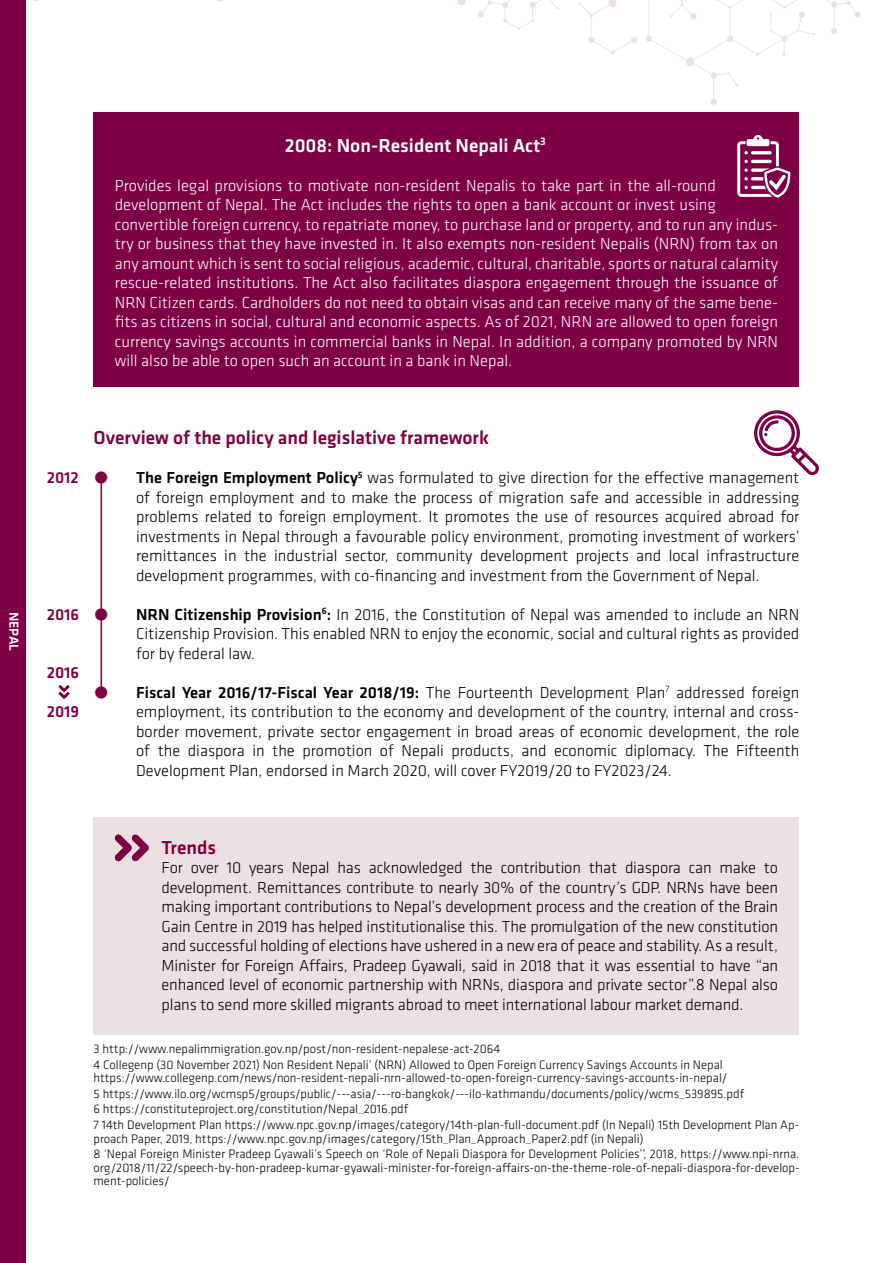
<style>
.page{position:relative;width:893px;height:1263px;background:#fff}
.page>*{position:absolute;margin:0;border:0;box-sizing:border-box;transform-origin:0 0}
.t1{font:500 19.5px "Klavika";color:#7e0044}
.t2{font:500 19.5px "Klavika";color:#fff}
.t3{font:300 16.5px/19.5px "Klavika";color:#000;text-align:justify}
.t4{font:300 16.5px/19.5px "Klavika";color:#fff}
.t5{font:500 16.5px "Klavika";color:#7e0044}
.t6{font:500 13.5px "Klavika";color:#fff}
.t7{font:300 12.75px/15.6px "Klavika";color:#000}
.s1{font-weight:700;font-size:45px;color:#7e0044}
.s2{font-weight:500}
</style>
<div class="page">
<div style="left:0;top:0;width:26px;height:1263px;background:#7e0044"></div>
<svg style="left:578px;top:0;width:59px;height:55px"></svg>
<svg style="left:457px;top:0;width:102px;height:30px"></svg>
<svg style="left:646px;top:0;width:215px;height:105px"></svg>
<hr style="left:892px;top:639px;width:1px;height:488px;background:#ede0e3">
<div style="left:94px;top:112px;width:705px;height:275px;background:#7e0044"></div>
<svg style="left:737px;top:135px;width:53px;height:63px"></svg>
<div style="left:94px;top:818px;width:705px;height:62px;background:#ede0e3"></div>
<div style="left:94px;top:839px;width:705px;height:196px;background:#ede0e3"></div>
<svg style="left:754px;top:410px;width:65px;height:65px"></svg>
<hr style="left:101px;top:472px;width:1px;height:219px;background:#7e0044">
<svg style="left:59px;top:685px;width:11px;height:14px"></svg>
<svg style="left:114px;top:834px;width:35px;height:27px"></svg>
<p class="t6" style="left:23px;top:612px;width:41px;rotate:90deg">NEPAL</p>
<p class="t2" style="left:285px;top:132px;width:262px">2008: Non-Resident Nepali Act<sup>3</sup></p>
<p class="t4" style="left:115px;top:175px;width:665px">Provides legal provisions to motivate non-resident Nepalis to take part in the all-round development of Nepal. The Act includes the rights to open a bank account or invest using convertible foreign currency, to repatriate money, to purchase land or property, and to run any indus&shy;try or business that they have invested in. It also exempts non-resident Nepalis (NRN) from tax on any amount which is sent to social religious, academic, cultural, charitable, sports or natural calamity rescue-related institutions. The Act also facilitates diaspora engagement through the issuance of NRN Citizen cards. Cardholders do not need to obtain visas and can receive many of the same bene&shy;fits as citizens in social, cultural and economic aspects. As of 2021, NRN are allowed to open foreign currency savings accounts in commercial banks in Nepal. In addition, a company promoted by NRN will also be able to open such an account in a bank in Nepal.</p>
<p class="t5" style="left:47px;top:466px;width:34px">2012</p>
<p class="t5" style="left:47px;top:603px;width:34px">2016</p>
<p class="t5" style="left:47px;top:661px;width:34px">2016</p>
<p class="t5" style="left:47px;top:700px;width:34px">2019</p>
<p class="t1" style="left:94px;top:424px;width:413px">Overview of the policy and legislative framework <sup>34</sup></p>
<p class="t3" style="left:136px;top:468px;width:665px;text-indent:-43px"><span class="s1">•</span> <span class="s2">The Foreign Employment Policy</span><sup>5</sup> was formulated to give direction for the effective management of foreign employment and to make the process of migration safe and accessible in addressing problems related to foreign employment. It promotes the use of resources acquired abroad for investments in Nepal through a favourable policy environment, promoting investment of workers’ remittances in the industrial sector, community development projects and local infrastructure development programmes, with co-financing and investment from the Government of Nepal.</p>
<p class="t3" style="left:136px;top:604px;width:665px;text-indent:-43px"><span class="s1">•</span> <span class="s2">NRN Citizenship Provision</span><sup>6</sup><span class="s2">:</span> In 2016, the Constitution of Nepal was amended to include an NRN Citizenship Provision. This enabled NRN to enjoy the economic, social and cultural rights as provided for by federal law.</p>
<p class="t3" style="left:136px;top:682px;width:665px;text-indent:-43px"><span class="s1">•</span> <span class="s2">Fiscal Year 2016/17-Fiscal Year 2018/19:</span> The Fourteenth Development Plan<sup>7</sup> addressed foreign employment, its contribution to the economy and development of the country, internal and cross&shy;border movement, private sector engagement in broad areas of economic development, the role of the diaspora in the promotion of Nepali products, and economic diplomacy. The Fifteenth Development Plan, endorsed in March 2020, will cover FY2019/20 to FY2023/24.</p>
<p class="t1" style="left:162px;top:834px;width:56px">Trends</p>
<p class="t3" style="left:162px;top:858px;width:618px">For over 10 years Nepal has acknowledged the contribution that diaspora can make to development. Remittances contribute to nearly 30% of the country’s GDP. NRNs have been making important contributions to Nepal’s development process and the creation of the Brain Gain Centre in 2019 has helped institutionalise this. The promulgation of the new constitution and successful holding of elections have ushered in a new era of peace and stability. As a result, Minister for Foreign Affairs, Pradeep Gyawali, said in 2018 that it was essential to have “an enhanced level of economic partnership with NRNs, diaspora and private sector”.8 Nepal also plans to send more skilled migrants abroad to meet international labour market demand.</p>
<p class="t7" style="left:94px;top:1041px;width:631px">3 http://www.nepalimmigration.gov.np/post/non-resident-nepalese-act-2064<br>4 Collegenp (30 November 2021) Non Resident Nepali’ (NRN) Allowed to Open Foreign Currency Savings Accounts in Nepal</p>
<p class="t7" style="left:94px;top:1070px;width:707px">https://www.collegenp.com/news/non-resident-nepali-nrn-allowed-to-open-foreign-currency-savings-accounts-in-nepal/<br>5 https://www.ilo.org/wcmsp5/groups/public/---asia/---ro-bangkok/---ilo-kathmandu/documents/policy/wcms_539895.pdf<br>6 https://constituteproject.org/constitution/Nepal_2016.pdf<br>7 14th Development Plan https://www.npc.gov.np/images/category/14th-plan-full-document.pdf (In Nepali) 15th Development Plan Ap-</p>
<p class="t7" style="left:94px;top:1130px;width:707px">proach Paper, 2019, https://www.npc.gov.np/images/category/15th_Plan_Approach_Paper2.pdf (in Nepali)<br>8 ‘Nepal Foreign Minister Pradeep Gyawali’s Speech on ‘Role of Nepali Diaspora for Development Policies’’, 2018, https://www.npi-nrna.</p>
<p class="t7" style="left:94px;top:1160px;width:708px;line-height:13.5px">org/2018/11/22/speech-by-hon-pradeep-kumar-gyawali-minister-for-foreign-affairs-on-the-theme-role-of-nepali-diaspora-for-develop&shy;ment-policies/</p>
</div>
